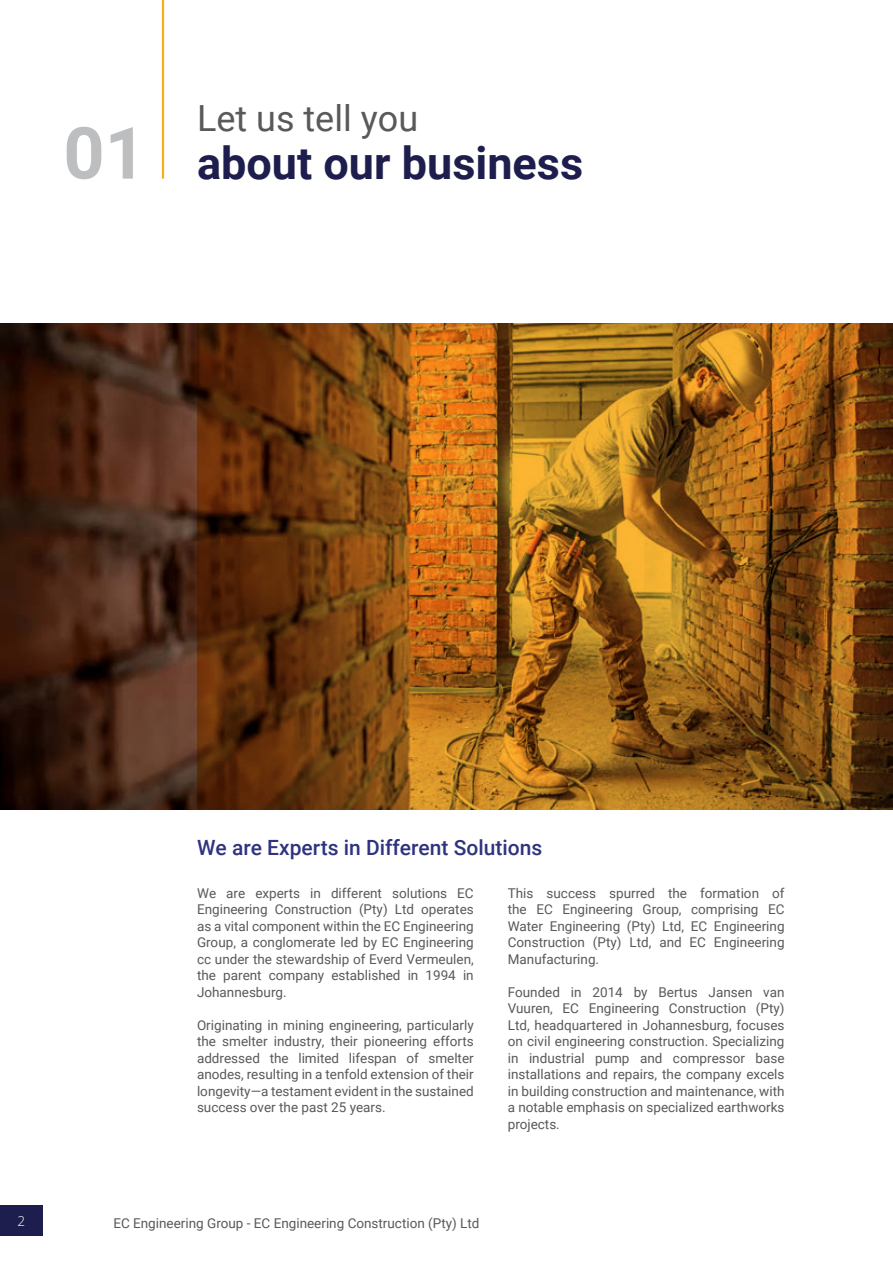
<style>
.page{position:relative;width:893px;height:1263px;background:#fff}
.page>*{position:absolute;margin:0;border:0;box-sizing:border-box;transform-origin:0 0}
.t1{font:700 45px "Roboto";color:#1d1e4d}
.t2{font:36px "Roboto";color:#58595b}
.t3{font:500 21px "Roboto";color:#2f337f}
.t4{font:13.5px/16.5px "Roboto";color:#58595b;text-align:justify}
.t5{font:300 13.5px "Open Sans";color:#fff}
.s1{font-size:72px;color:#bcbec0}
</style>
<div class="page">
<div style="left:0;top:1205px;width:43px;height:30px;background:#1d1e4d"></div>
<img style="left:0;top:323px;width:197px;height:486px">
<svg style="left:197px;top:323px;width:696px;height:486px;background:#8b5414"></svg>
<hr style="left:162px;top:0;width:2px;height:179px;background:#fbad1b">
<h2 class="t2" style="left:197px;top:93px;width:223px">Let us tell you</h2>
<h1 class="t1" style="left:63px;top:131px;width:521px"><span class="s1">01</span> about our business</h1>
<h3 class="t3" style="left:197px;top:833px;width:347px">We are Experts in Different Solutions</h3>
<p class="t4" style="left:197px;top:884px;width:278px">We are experts in different solutions EC Engineering Construction (Pty) Ltd operates as a vital component within the EC Engineering Group, a conglomerate led by EC Engineering cc under the stewardship of Everd Vermeulen, the parent company established in 1994 in Johannesburg.</p>
<p class="t4" style="left:197px;top:1016px;width:278px">Originating in mining engineering, particularly the smelter industry, their pioneering efforts addressed the limited lifespan of smelter anodes, resulting in a tenfold extension of their longevity—a testament evident in the sustained success over the past 25 years.</p>
<p class="t4" style="left:508px;top:884px;width:278px">This success spurred the formation of the EC Engineering Group, comprising EC Water Engineering (Pty) Ltd, EC Engineering Construction (Pty) Ltd, and EC Engineering Manufacturing.</p>
<p class="t4" style="left:508px;top:983px;width:278px">Founded in 2014 by Bertus Jansen van Vuuren, EC Engineering Construction (Pty)<br>Ltd, headquartered in Johannesburg, focuses on civil engineering construction. Specializing in industrial pump and compressor base installations and repairs, the company excels in building construction and maintenance, with a notable emphasis on specialized earthworks projects.</p>
<p class="t5" style="left:17px;top:1211px;width:9px">2</p>
<p class="t4" style="left:113px;top:1214px;width:368px">EC Engineering Group - EC Engineering Construction (Pty) Ltd</p>
</div>
